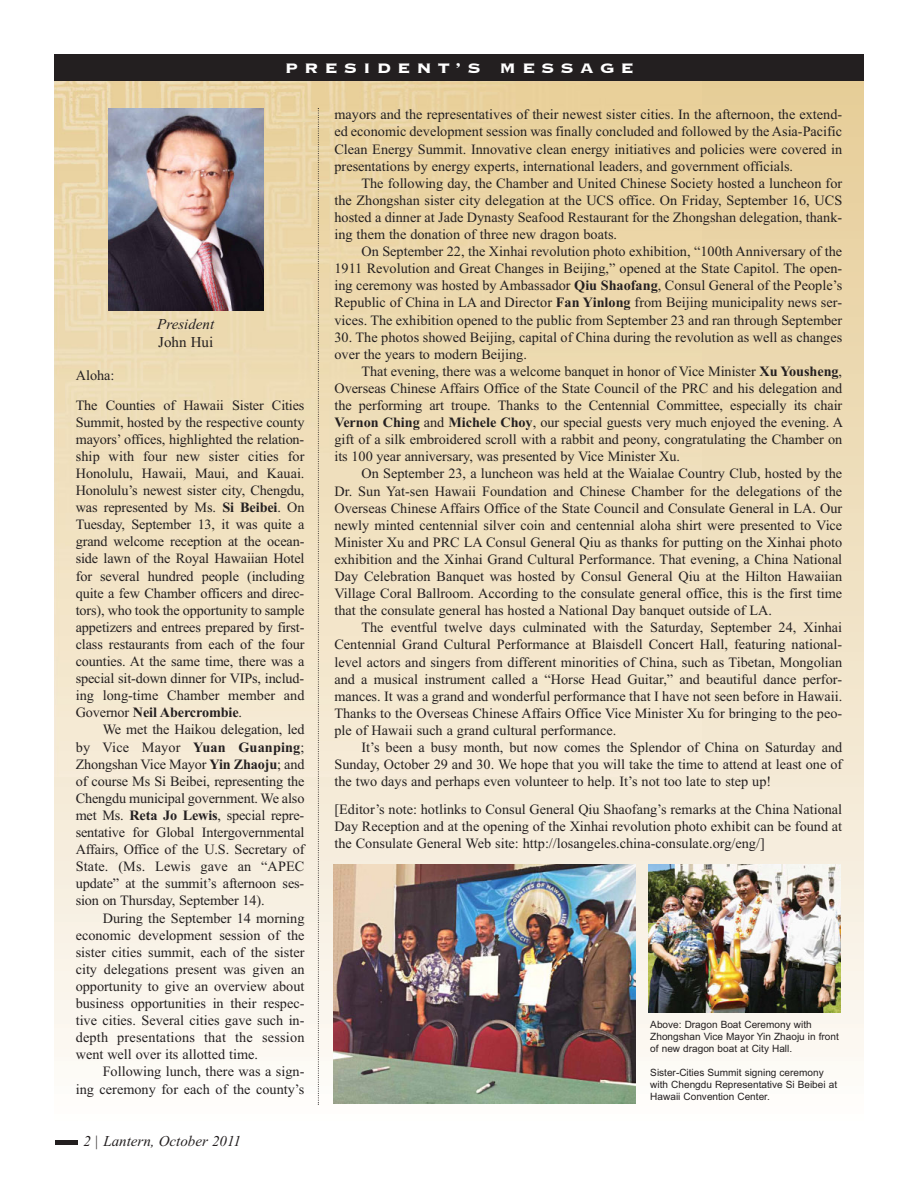
<style>
.page{position:relative;width:918px;height:1188px;background:#fff}
.page>*{position:absolute;margin:0;border:0;box-sizing:border-box;transform-origin:0 0}
.t1{font:700 18px "Copperplate";letter-spacing:.305em;color:#fff;scale:1.1 1}
.t2{font:italic 15px "Times New Roman";color:#231f20}
.t3{font:15px "Times New Roman";color:#231f20}
.t4{font:14.25px/17.1px "Times New Roman";color:#231f20;text-align:justify}
.t5{font:10.05px/12px "Arial";color:#231f20}
.s1{font-weight:700}
</style>
<div class="page">
<div style="left:54px;top:81px;width:810px;height:1039px;background:linear-gradient(to bottom,#e6cc96,#fcfaf7)"></div>
<img style="left:54px;top:81px;width:647px;height:695px">
<svg style="left:318px;top:108px;width:1px;height:997px"></svg>
<img style="left:109px;top:108px;width:155px;height:202px">
<hr style="left:55px;top:1140px;width:23px;height:4px;background:#231f20">
<div style="left:55px;top:54px;width:809px;height:27px;background:#231f20"></div>
<img style="left:333px;top:864px;width:303px;height:239px">
<img style="left:649px;top:864px;width:191px;height:148px">
<p class="t1" style="left:285px;top:56px;width:319px">PRESIDENT’S MESSAGE</p>
<p class="t2" style="left:157px;top:315px;width:58px">President</p>
<p class="t3" style="left:158px;top:337px;width:56px">John Hui</p>
<p class="t4" style="left:76px;top:363px;width:230px;line-height:29.1px">Aloha:<br>The Counties of Hawaii Sister Cities</p>
<p class="t4" style="left:76px;top:415px;width:230px">Summit, hosted by the respective county mayors’ offices, highlighted the relation&shy;ship with four new sister cities for Honolulu, Hawaii, Maui, and Kauai.<br>Honolulu’s newest sister city, Chengdu, was represented by Ms. <span class="s1">Si Beibei</span>. On Tuesday, September 13, it was quite a grand welcome reception at the ocean&shy;side lawn of the Royal Hawaiian Hotel for several hundred people (including quite a few Chamber officers and direc&shy;tors), who took the opportunity to sample appetizers and entrees prepared by first&shy;class restaurants from each of the four counties. At the same time, there was a special sit-down dinner for VIPs, includ&shy;ing long-time Chamber member and Governor <span class="s1">Neil Abercrombie</span>.</p>
<p class="t4" style="left:76px;top:723px;width:230px;text-indent:27px">We met the Haikou delegation, led by Vice Mayor <span class="s1">Yuan Guanping</span>; Zhongshan Vice Mayor <span class="s1">Yin Zhaoju</span>; and of course Ms Si Beibei, representing the Chengdu municipal government. We also met Ms. <span class="s1">Reta Jo Lewis</span>, special repre&shy;sentative for Global Intergovernmental Affairs, Office of the U.S. Secretary of State. (Ms. Lewis gave an “APEC update” at the summit’s afternoon ses&shy;sion on Thursday, September 14).</p>
<p class="t4" style="left:76px;top:911px;width:230px;text-indent:27px">During the September 14 morning economic development session of the sister cities summit, each of the sister city delegations present was given an opportunity to give an overview about business opportunities in their respec&shy;tive cities. Several cities gave such in&shy;depth presentations that the session went well over its allotted time.</p>
<p class="t4" style="left:76px;top:1065px;width:230px;text-align:right">Following lunch, there was a sign-<br>ing ceremony for each of the county’s</p>
<p class="t2" style="left:84px;top:1132px;width:159px">2 | Lantern, October 2011</p>
<p class="t4" style="left:334px;top:107px;width:509px">mayors and the representatives of their newest sister cities. In the afternoon, the extend&shy;ed economic development session was finally concluded and followed by the Asia-Pacific Clean Energy Summit. Innovative clean energy initiatives and policies were covered in presentations by energy experts, international leaders, and government officials.</p>
<p class="t4" style="left:334px;top:176px;width:509px;text-indent:27px">The following day, the Chamber and United Chinese Society hosted a luncheon for the Zhongshan sister city delegation at the UCS office. On Friday, September 16, UCS hosted a dinner at Jade Dynasty Seafood Restaurant for the Zhongshan delegation, thank&shy;ing them the donation of three new dragon boats.</p>
<p class="t4" style="left:334px;top:244px;width:509px;text-indent:27px">On September 22, the Xinhai revolution photo exhibition, “100th Anniversary of the 1911 Revolution and Great Changes in Beijing,” opened at the State Capitol. The open&shy;ing ceremony was hosted by Ambassador <span class="s1">Qiu Shaofang</span>, Consul General of the People’s Republic of China in LA and Director <span class="s1">Fan Yinlong</span> from Beijing municipality news ser&shy;vices. The exhibition opened to the public from September 23 and ran through September</p>
<p class="t4" style="left:334px;top:330px;width:509px">30. The photos showed Beijing, capital of China during the revolution as well as changes over the years to modern Beijing.</p>
<p class="t4" style="left:334px;top:364px;width:510px;text-indent:27px">That evening, there was a welcome banquet in honor of Vice Minister <span class="s1">Xu Yousheng</span>, Overseas Chinese Affairs Office of the State Council of the PRC and his delegation and the performing art troupe. Thanks to the Centennial Committee, especially its chair <span class="s1">Vernon Ching</span> and <span class="s1">Michele Choy</span>, our special guests very much enjoyed the evening. A gift of a silk embroidered scroll with a rabbit and peony, congratulating the Chamber on its 100 year anniversary, was presented by Vice Minister Xu.</p>
<p class="t4" style="left:334px;top:467px;width:509px;text-indent:27px">On September 23, a luncheon was held at the Waialae Country Club, hosted by the Dr. Sun Yat-sen Hawaii Foundation and Chinese Chamber for the delegations of the Overseas Chinese Affairs Office of the State Council and Consulate General in LA. Our newly minted centennial silver coin and centennial aloha shirt were presented to Vice Minister Xu and PRC LA Consul General Qiu as thanks for putting on the Xinhai photo exhibition and the Xinhai Grand Cultural Performance. That evening, a China National Day Celebration Banquet was hosted by Consul General Qiu at the Hilton Hawaiian Village Coral Ballroom. According to the consulate general office, this is the first time that the consulate general has hosted a National Day banquet outside of LA.</p>
<p class="t4" style="left:334px;top:620px;width:509px;text-indent:27px">The eventful twelve days culminated with the Saturday, September 24, Xinhai Centennial Grand Cultural Performance at Blaisdell Concert Hall, featuring national&shy;level actors and singers from different minorities of China, such as Tibetan, Mongolian and a musical instrument called a “Horse Head Guitar,” and beautiful dance perfor&shy;mances. It was a grand and wonderful performance that I have not seen before in Hawaii.<br>Thanks to the Overseas Chinese Affairs Office Vice Minister Xu for bringing to the peo&shy;ple of Hawaii such a grand cultural performance.</p>
<p class="t4" style="left:334px;top:740px;width:509px;text-indent:27px">It’s been a busy month, but now comes the Splendor of China on Saturday and Sunday, October 29 and 30. We hope that you will take the time to attend at least one of the two days and perhaps even volunteer to help. It’s not too late to step up!</p>
<p class="t4" style="left:334px;top:802px;width:509px">[Editor’s note: hotlinks to Consul General Qiu Shaofang’s remarks at the China National Day Reception and at the opening of the Xinhai revolution photo exhibit can be found at the Consulate General Web site: http://losangeles.china-consulate.org/eng/]</p>
<p class="t5" style="left:650px;top:1020px;width:190px">Above: Dragon Boat Ceremony with<br>Zhongshan Vice Mayor Yin Zhaoju in front of new dragon boat at City Hall.</p>
<p class="t5" style="left:650px;top:1068px;width:188px">Sister-Cities Summit signing ceremony with Chengdu Representative Si Beibei at<br>Hawaii Convention Center.</p>
</div>
